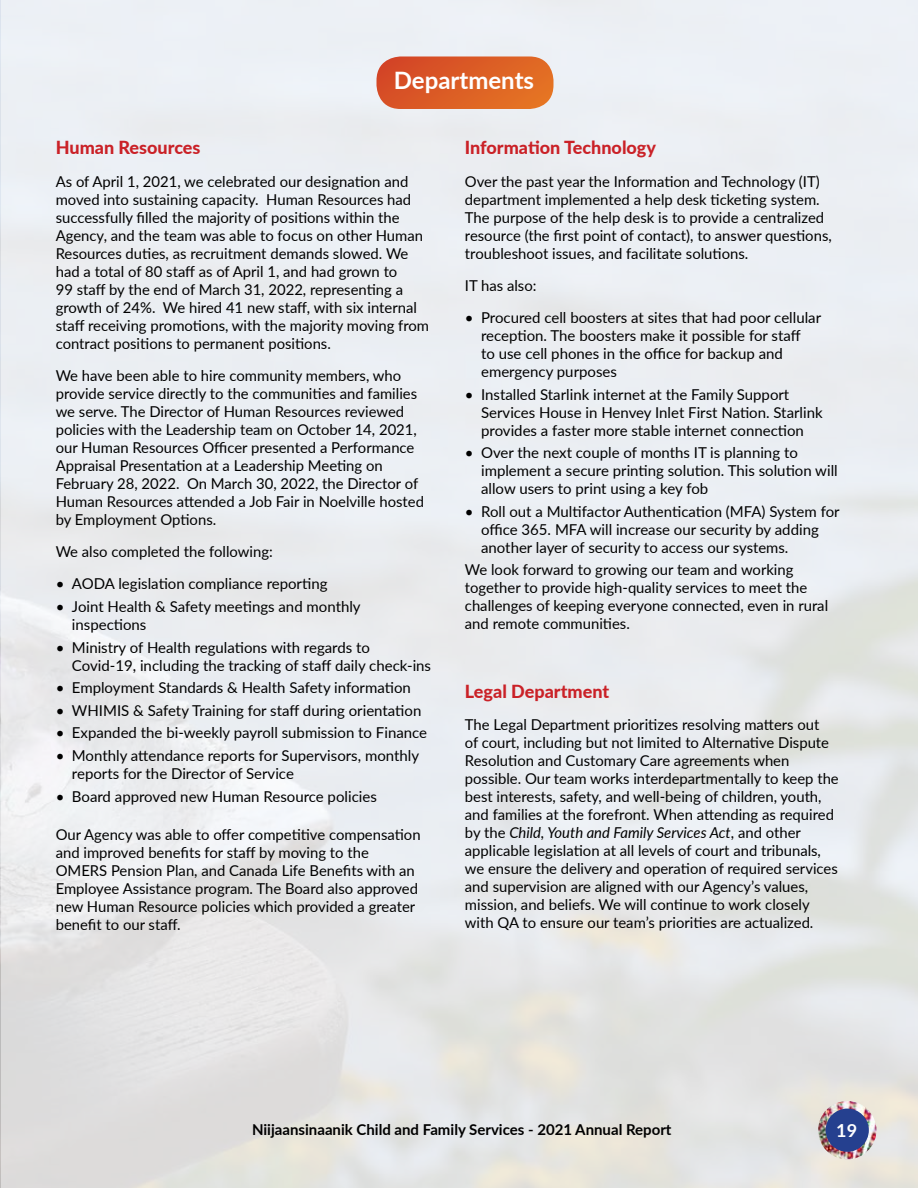
<style>
.page{position:relative;width:918px;height:1188px;background:#fff}
.page>*{position:absolute;margin:0;border:0;box-sizing:border-box;transform-origin:0 0}
.t1{font:700 24px "Lato";color:#fff}
.t2{font:800 18px "Lato";color:#ca2127}
.t3{font:700 18px "Lato";color:#fff}
.t4{font:15px/18px "Lato";color:#000}
.t5{font:700 15px "Lato";color:#000}
.s1{font-style:italic}
</style>
<div class="page">
<img style="left:0;top:0;width:918px;height:1188px">
<img style="left:818px;top:1101px;width:58px;height:58px;border-radius:29px">
<div style="left:826px;top:1109px;width:43px;height:43px;background:#25408f;border-radius:50%"></div>
<svg style="left:376px;top:56px;width:178px;height:53px;background:#dd6632"></svg>
<h1 class="t1" style="left:394px;top:63px;width:142px">Departments</h1>
<p class="t2" style="left:56px;top:134px;width:146px">Human Resources</p>
<p class="t4" style="left:56px;top:172px;width:375px">As of April 1, 2021, we celebrated our designation and moved into sustaining capacity. Human Resources had successfully filled the majority of positions within the Agency, and the team was able to focus on other Human Resources duties, as recruitment demands slowed. We had a total of 80 staff as of April 1, and had grown to<br>99 staff by the end of March 31, 2022, representing a growth of 24%. We hired 41 new staff, with six internal staff receiving promotions, with the majority moving from contract positions to permanent positions.</p>
<p class="t4" style="left:56px;top:366px;width:370px">We have been able to hire community members, who provide service directly to the communities and families we serve. The Director of Human Resources reviewed policies with the Leadership team on October 14, 2021, our Human Resources Officer presented a Performance Appraisal Presentation at a Leadership Meeting on February 28, 2022. On March 30, 2022, the Director of Human Resources attended a Job Fair in Noelville hosted by Employment Options.</p>
<p class="t4" style="left:56px;top:542px;width:219px">We also completed the following:</p>
<p class="t4" style="left:56px;top:574px;width:273px">• AODA legislation compliance reporting</p>
<p class="t4" style="left:72px;top:597px;width:290px;text-indent:-16px">• Joint Health &amp; Safety meetings and monthly inspections</p>
<p class="t4" style="left:72px;top:637px;width:361px;text-indent:-16px">• Ministry of Health regulations with regards to<br>Covid-19, including the tracking of staff daily check-ins</p>
<p class="t4" style="left:56px;top:678px;width:357px">• Employment Standards &amp; Health Safety information</p>
<p class="t4" style="left:56px;top:701px;width:367px">• WHIMIS &amp; Safety Training for staff during orientation</p>
<p class="t4" style="left:56px;top:723px;width:373px">• Expanded the bi-weekly payroll submission to Finance</p>
<p class="t4" style="left:72px;top:746px;width:349px;text-indent:-16px">• Monthly attendance reports for Supervisors, monthly reports for the Director of Service</p>
<p class="t4" style="left:56px;top:786px;width:323px">• Board approved new Human Resource policies</p>
<p class="t4" style="left:56px;top:825px;width:366px">Our Agency was able to offer competitive compensation and improved benefits for staff by moving to the OMERS Pension Plan, and Canada Life Benefits with an Employee Assistance program. The Board also approved new Human Resource policies which provided a greater benefit to our staff.</p>
<p class="t2" style="left:465px;top:134px;width:193px">Information Technology</p>
<p class="t4" style="left:465px;top:172px;width:368px">Over the past year the Information and Technology (IT) department implemented a help desk ticketing system.<br>The purpose of the help desk is to provide a centralized resource (the first point of contact), to answer questions, troubleshoot issues, and facilitate solutions.</p>
<p class="t4" style="left:465px;top:276px;width:73px">IT has also:</p>
<p class="t4" style="left:481px;top:308px;width:342px;text-indent:-16px">• Procured cell boosters at sites that had poor cellular reception. The boosters make it possible for staff<br>to use cell phones in the office for backup and emergency purposes</p>
<p class="t4" style="left:481px;top:385px;width:343px;text-indent:-16px">• Installed Starlink internet at the Family Support<br>Services House in Henvey Inlet First Nation. Starlink provides a faster more stable internet connection</p>
<p class="t4" style="left:481px;top:443px;width:358px;text-indent:-16px">• Over the next couple of months IT is planning to implement a secure printing solution. This solution will allow users to print using a key fob</p>
<p class="t4" style="left:481px;top:502px;width:360px;text-indent:-16px">• Roll out a Multifactor Authentication (MFA) System for office 365. MFA will increase our security by adding another layer of security to access our systems.</p>
<p class="t4" style="left:465px;top:560px;width:365px">We look forward to growing our team and working together to provide high-quality services to meet the challenges of keeping everyone connected, even in rural and remote communities.</p>
<p class="t2" style="left:465px;top:678px;width:146px">Legal Department</p>
<p class="t4" style="left:465px;top:715px;width:375px">The Legal Department prioritizes resolving matters out<br>of court, including but not limited to Alternative Dispute Resolution and Customary Care agreements when possible. Our team works interdepartmentally to keep the best interests, safety, and well-being of children, youth, and families at the forefront. When attending as required by the <span class="s1">Child, Youth and Family Services Act</span>, and other applicable legislation at all levels of court and tribunals, we ensure the delivery and operation of required services and supervision are aligned with our Agency’s values, mission, and beliefs. We will continue to work closely with QA to ensure our team’s priorities are actualized.</p>
<p class="t5" style="left:252px;top:1118px;width:421px">Niijaansinaanik Child and Family Services - 2021 Annual Report</p>
<p class="t3" style="left:836px;top:1117px;width:22px">19</p>
</div>
